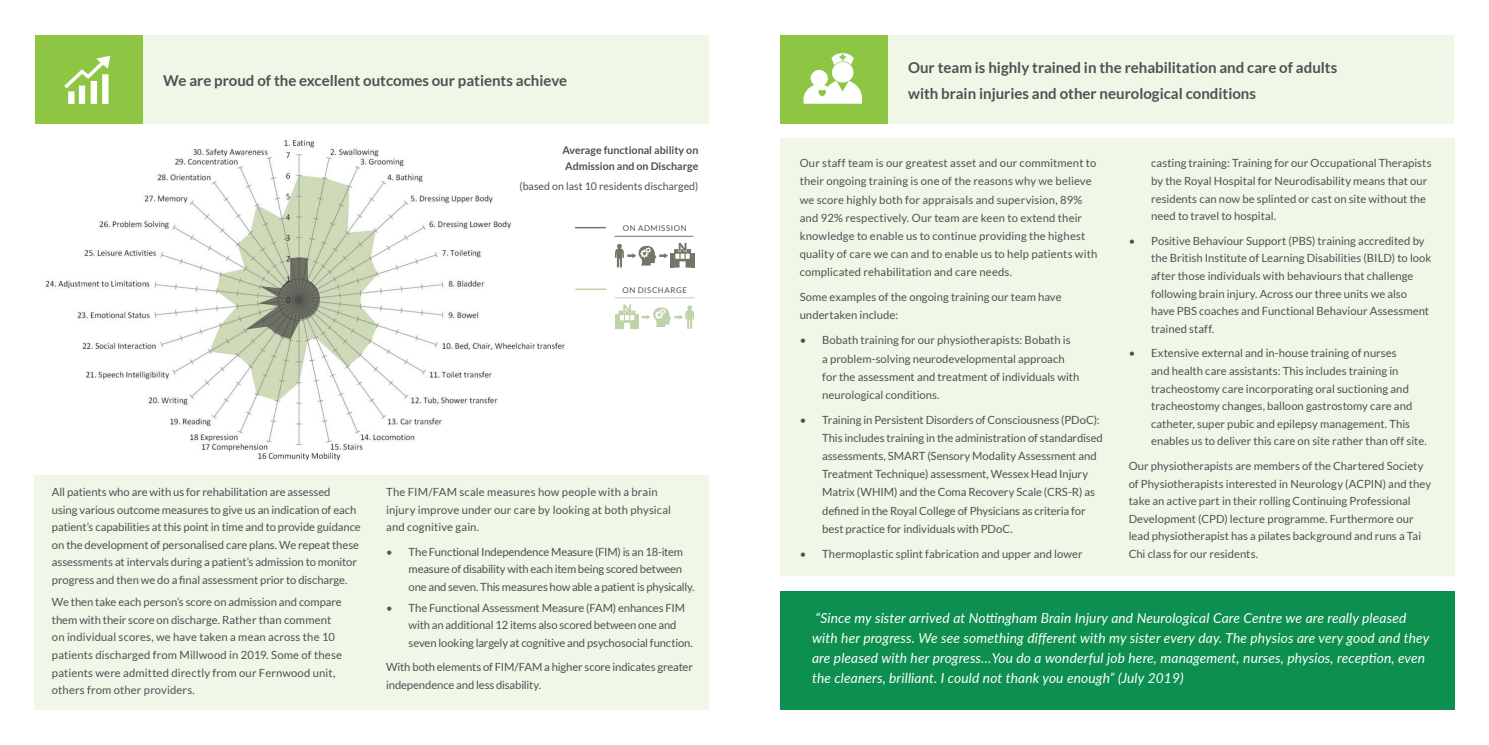
<style>
.page{position:relative;width:1489px;height:745px;background:#fff}
.page>*{position:absolute;margin:0;border:0;box-sizing:border-box;transform-origin:0 0}
.t1{font:700 15px/25.6px "Lato";color:#505052}
.t2{font:italic 13.75px/20px "Lato";letter-spacing:.01em;color:#fff}
.t3{font:11.25px/17.5px "Lato";color:#505052}
.t4{font:11.25px/17.5px "Lato";letter-spacing:-.02em;color:#505052}
.t5{font:700 10.62px/16.2px "Lato";color:#505052}
.t6{font:10.62px "Lato";color:#505052}
.t7{font:7.88px "Lato";letter-spacing:.075em;color:#505052}
</style>
<div class="page">
<img style="left:45px;top:140px;width:520px;height:322px">
<div style="left:141px;top:35px;width:568px;height:89px;background:#f0f7e7"></div>
<div style="left:35px;top:35px;width:108px;height:89px;background:#8ec643"></div>
<div style="left:35px;top:475px;width:674px;height:234px;background:#f0f7e7"></div>
<svg style="left:64px;top:56px;width:46px;height:48px"></svg>
<div style="left:885px;top:35px;width:568px;height:89px;background:#f0f7e7"></div>
<div style="left:780px;top:35px;width:107px;height:89px;background:#8ec643"></div>
<div style="left:780px;top:138px;width:673px;height:437px;background:#f0f7e7"></div>
<div style="left:780px;top:590px;width:673px;height:119px;background:#0d8f4f"></div>
<svg style="left:803px;top:53px;width:59px;height:51px"></svg>
<svg style="left:246px;top:257px;width:73px;height:82px;background:#9ba28c"></svg>
<hr style="left:614px;top:236px;width:79px;height:1px;background:#727666">
<svg style="left:615px;top:244px;width:53px;height:23px"></svg>
<hr style="left:575px;top:227px;width:30px;height:1px;background:#727666">
<hr style="left:615px;top:297px;width:79px;height:1px;background:#c0d0aa">
<svg style="left:641px;top:305px;width:53px;height:24px"></svg>
<hr style="left:576px;top:288px;width:29px;height:2px;background:#c0d0aa">
<hr style="left:670px;top:253px;width:3px;height:14px;background:#727666">
<hr style="left:691px;top:253px;width:3px;height:14px;background:#727666">
<svg style="left:674px;top:243px;width:17px;height:24px"></svg>
<hr style="left:615px;top:314px;width:3px;height:15px;background:#bed3a7">
<hr style="left:636px;top:314px;width:3px;height:15px;background:#bed3a7">
<svg style="left:618px;top:304px;width:17px;height:25px"></svg>
<h1 class="t1" style="left:163px;top:68px;width:405px">We are proud of the excellent outcomes our patients achieve</h1>
<p class="t5" style="left:562px;top:142px;width:137px">Average functional ability on<br>Admission and on Discharge</p>
<p class="t6" style="left:519px;top:181px;width:180px">(based on last 10 residents discharged)</p>
<p class="t7" style="left:622px;top:225px;width:65px">ON ADMISSION</p>
<p class="t7" style="left:622px;top:286px;width:66px">ON DISCHARGE</p>
<p class="t3" style="left:52px;top:483px;width:310px">All patients who are with us for rehabilitation are assessed<br>using various outcome measures to give us an indication of each patient’s capabilities at this point in time and to provide guidance on the development of personalised care plans. We repeat these assessments at intervals during a patient’s admission to monitor progress and then we do a final assessment prior to discharge.</p>
<p class="t3" style="left:52px;top:594px;width:291px">We then take each person’s score on admission and compare them with their score on discharge. Rather than comment on individual scores, we have taken a mean across the 10 patients discharged from Millwood in 2019. Some of these patients were admitted directly from our Fernwood unit, others from other providers.</p>
<p class="t3" style="left:386px;top:483px;width:286px">The FIM/FAM scale measures how people with a brain injury improve under our care by looking at both physical and cognitive gain.</p>
<p class="t4" style="left:408px;top:543px;width:287px;text-indent:-22px">• The Functional Independence Measure (FIM) is an 18-item measure of disability with each item being scored between one and seven. This measures how able a patient is physically.</p>
<p class="t3" style="left:408px;top:599px;width:286px;text-indent:-22px">• The Functional Assessment Measure (FAM) enhances FIM with an additional 12 items also scored between one and seven looking largely at cognitive and psychosocial function.</p>
<p class="t3" style="left:386px;top:659px;width:308px">With both elements of FIM/FAM a higher score indicates greater independence and less disability.</p>
<h1 class="t1" style="left:908px;top:55px;width:430px">Our team is highly trained in the rehabilitation and care of adults with brain injuries and other neurological conditions</h1>
<p class="t3" style="left:799px;top:155px;width:299px;line-height:18.1px">Our staff team is our greatest asset and our commitment to their ongoing training is one of the reasons why we believe we score highly both for appraisals and supervision, 89% and 92% respectively. Our team are keen to extend their knowledge to enable us to continue providing the highest quality of care we can and to enable us to help patients with complicated rehabilitation and care needs.</p>
<p class="t3" style="left:799px;top:288px;width:263px;line-height:18.1px">Some examples of the ongoing training our team have undertaken include:</p>
<p class="t3" style="left:822px;top:332px;width:259px;line-height:18.1px;text-indent:-22px">• Bobath training for our physiotherapists: Bobath is<br>a problem-solving neurodevelopmental approach for the assessment and treatment of individuals with neurological conditions.</p>
<p class="t3" style="left:822px;top:411px;width:282px;line-height:18.1px;text-indent:-22px">• Training in Persistent Disorders of Consciousness (PDoC):<br>This includes training in the administration of standardised assessments, SMART (Sensory Modality Assessment and Treatment Technique) assessment, Wessex Head Injury Matrix (WHIM) and the Coma Recovery Scale (CRS-R) as defined in the Royal College of Physicians as criteria for best practice for individuals with PDoC.</p>
<p class="t3" style="left:799px;top:545px;width:284px">• Thermoplastic splint fabrication and upper and lower</p>
<p class="t3" style="left:1151px;top:155px;width:282px">casting training: Training for our Occupational Therapists by the Royal Hospital for Neurodisability means that our residents can now be splinted or cast on site without the need to travel to hospital.</p>
<p class="t3" style="left:1151px;top:232px;width:282px;text-indent:-22px">• Positive Behaviour Support (PBS) training accredited by the British Institute of Learning Disabilities (BILD) to look after those individuals with behaviours that challenge following brain injury. Across our three units we also have PBS coaches and Functional Behaviour Assessment trained staff.</p>
<p class="t3" style="left:1151px;top:345px;width:277px;text-indent:-22px">• Extensive external and in-house training of nurses<br>and health care assistants: This includes training in tracheostomy care incorporating oral suctioning and tracheostomy changes, balloon gastrostomy care and catheter, super pubic and epilepsy management. This enables us to deliver this care on site rather than off site.</p>
<p class="t3" style="left:1128px;top:457px;width:304px">Our physiotherapists are members of the Chartered Society of Physiotherapists interested in Neurology (ACPIN) and they take an active part in their rolling Continuing Professional Development (CPD) lecture programme. Furthermore our lead physiotherapist has a pilates background and runs a Tai Chi class for our residents.</p>
<p class="t2" style="left:812px;top:606px;width:618px">“Since my sister arrived at Nottingham Brain Injury and Neurological Care Centre we are really pleased with her progress. We see something different with my sister every day. The physios are very good and they are pleased with her progress…You do a wonderful job here, management, nurses, physios, reception, even the cleaners, brilliant. I could not thank you enough” (July 2019)</p>
</div>
